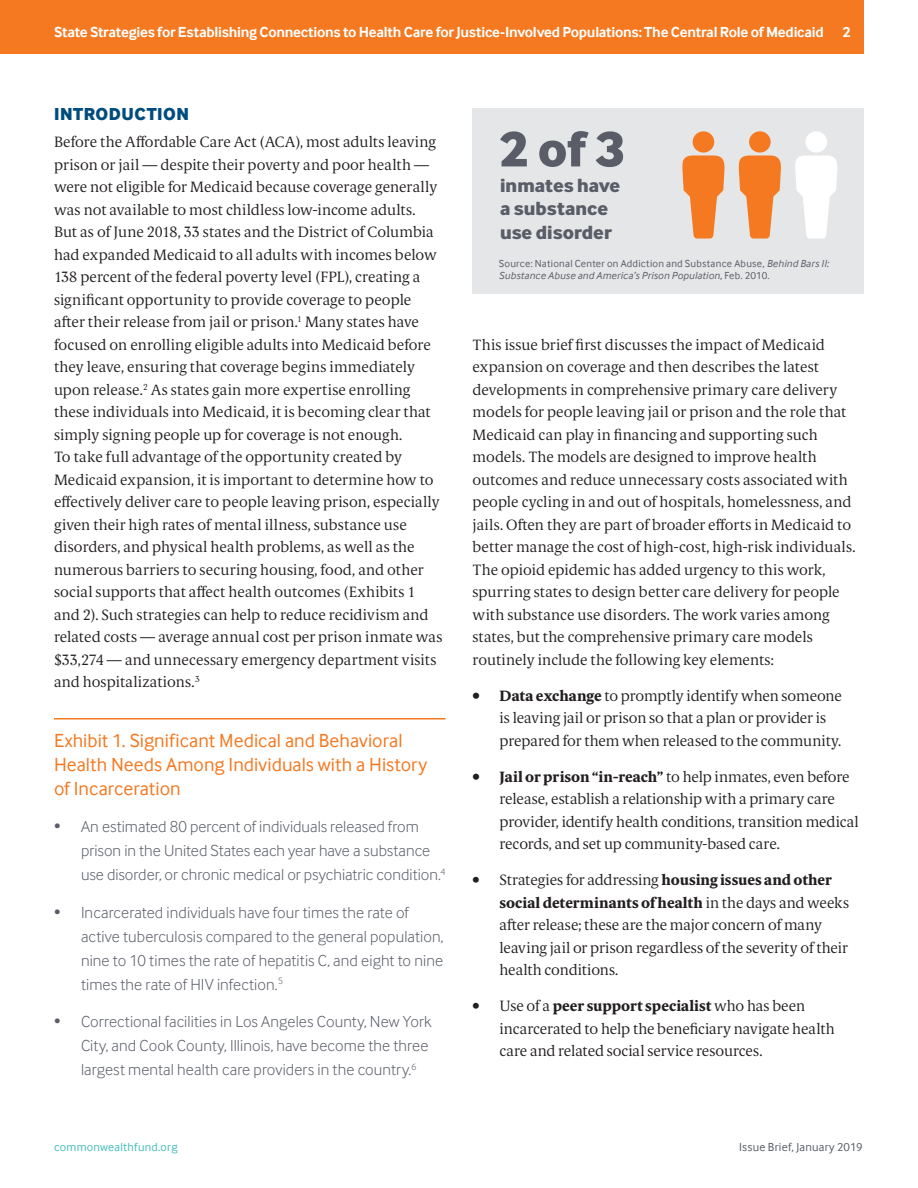
<style>
.page{position:relative;width:918px;height:1188px;background:#fff}
.page>*{position:absolute;margin:0;border:0;box-sizing:border-box;transform-origin:0 0}
.Sidebar_Body_Copy{font:52.05px "Inter Face X Bold";color:#5a5d67}
.Sidebar_Body_Copy-2{font:19.8px/23.1px "Inter Face X Bold";color:#5a5d67}
.Exhibit_Titles{font:19.5px/24px "Inter Face";color:#f47921}
.Heads_-_All_Caps{font:18px "Inter Face X Bold";letter-spacing:.03em;color:#014c7e}
.t1{font:300 16.5px/24px "Inter Face";letter-spacing:.005em;color:#5a5d67}
.Body_Copy_-_No_Inden{font:300 15px/22.5px "Berlingske Serif Text";color:#231f20}
.t2{font:700 15px "Inter Face";letter-spacing:-.02em;color:#fff}
.t3{font:12px "Inter Face";letter-spacing:.02em;color:#5a5d67}
.t4{font:12px "Inter Face";letter-spacing:.02em;color:#44bdbb}
.Table_Footnote{font:10.5px/12px "Inter Face";letter-spacing:.025em;color:#5a5d67}
.s1{font-style:italic}
.s2{font-weight:800}
</style>
<div class="page">
<div style="left:0;top:0;width:864px;height:54px;background:#f47921"></div>
<hr style="left:54px;top:718px;width:392px;height:2px;background:#f47921">
<div style="left:472px;top:108px;width:392px;height:186px;background:#e5e6e7"></div>
<div style="left:693px;top:131px;width:21px;height:22px;background:#f47921;border-radius:50%"></div>
<svg style="left:682px;top:155px;width:43px;height:84px"></svg>
<div style="left:749px;top:131px;width:22px;height:22px;background:#f47921;border-radius:50%"></div>
<svg style="left:739px;top:155px;width:42px;height:84px"></svg>
<div style="left:805px;top:131px;width:22px;height:22px;background:#fff;border-radius:50%"></div>
<svg style="left:795px;top:155px;width:42px;height:84px"></svg>
<p class="t2" style="left:54px;top:23px;width:798px">State Strategies for Establishing Connections to Health Care for Justice-Involved Populations: The Central Role of Medicaid 2</p>
<p class="Heads_-_All_Caps" style="left:54px;top:103px;width:137px">INTRODUCTION</p>
<p class="Body_Copy_-_No_Inden" style="left:54px;top:130px;width:390px">Before the Affordable Care Act (ACA), most adults leaving prison or jail — despite their poverty and poor health — were not eligible for Medicaid because coverage generally was not available to most childless low-income adults.<br>But as of June 2018, 33 states and the District of Columbia had expanded Medicaid to all adults with incomes below 138 percent of the federal poverty level (FPL), creating a significant opportunity to provide coverage to people after their release from jail or prison.<sup>1</sup> Many states have focused on enrolling eligible adults into Medicaid before they leave, ensuring that coverage begins immediately upon release.<sup>2</sup> As states gain more expertise enrolling these individuals into Medicaid, it is becoming clear that simply signing people up for coverage is not enough.<br>To take full advantage of the opportunity created by Medicaid expansion, it is important to determine how to effectively deliver care to people leaving prison, especially given their high rates of mental illness, substance use disorders, and physical health problems, as well as the numerous barriers to securing housing, food, and other social supports that affect health outcomes (Exhibits 1 and 2). Such strategies can help to reduce recidivism and related costs — average annual cost per prison inmate was $33,274 — and unnecessary emergency department visits and hospitalizations.<sup>3</sup></p>
<p class="Exhibit_Titles" style="left:54px;top:728px;width:375px">Exhibit 1. Significant Medical and Behavioral<br>Health Needs Among Individuals with a History of Incarceration</p>
<p class="t1" style="left:81px;top:814px;width:366px;text-indent:-27px">• An estimated 80 percent of individuals released from prison in the United States each year have a substance use disorder, or chronic medical or psychiatric condition.<sup>4</sup></p>
<p class="t1" style="left:81px;top:900px;width:364px;text-indent:-27px">• Incarcerated individuals have four times the rate of active tuberculosis compared to the general population, nine to 10 times the rate of hepatitis C, and eight to nine times the rate of HIV infection.<sup>5</sup></p>
<p class="t1" style="left:81px;top:1009px;width:352px;text-indent:-27px">• Correctional facilities in Los Angeles County, New York<br>City, and Cook County, Illinois, have become the three largest mental health care providers in the country.<sup>6</sup></p>
<p class="Sidebar_Body_Copy" style="left:499px;top:118px;width:128px">2 of 3</p>
<p class="Sidebar_Body_Copy-2" style="left:500px;top:174px;width:122px">inmates have a substance use disorder</p>
<p class="Table_Footnote" style="left:499px;top:258px;width:332px">Source: National Center on Addiction and Substance Abuse, <span class="s1">Behind Bars II:<br>Substance Abuse and America’s Prison Population</span>, Feb. 2010.</p>
<p class="Body_Copy_-_No_Inden" style="left:472px;top:333px;width:384px">This issue brief first discusses the impact of Medicaid expansion on coverage and then describes the latest developments in comprehensive primary care delivery models for people leaving jail or prison and the role that Medicaid can play in financing and supporting such models. The models are designed to improve health outcomes and reduce unnecessary costs associated with people cycling in and out of hospitals, homelessness, and jails. Often they are part of broader efforts in Medicaid to better manage the cost of high-cost, high-risk individuals.<br>The opioid epidemic has added urgency to this work, spurring states to design better care delivery for people with substance use disorders. The work varies among states, but the comprehensive primary care models routinely include the following key elements:</p>
<p class="Body_Copy_-_No_Inden" style="left:500px;top:684px;width:344px;text-indent:-27px"><span class="s2">• Data exchange</span> to promptly identify when someone is leaving jail or prison so that a plan or provider is prepared for them when released to the community.</p>
<p class="Body_Copy_-_No_Inden" style="left:500px;top:765px;width:361px;text-indent:-27px"><span class="s2">• Jail or prison “in-reach”</span> to help inmates, even before release, establish a relationship with a primary care provider, identify health conditions, transition medical records, and set up community-based care.</p>
<p class="Body_Copy_-_No_Inden" style="left:500px;top:868px;width:351px;text-indent:-27px">• Strategies for addressing <span class="s2">housing issues and other social determinants of health</span> in the days and weeks after release; these are the major concern of many leaving jail or prison regardless of the severity of their health conditions.</p>
<p class="Body_Copy_-_No_Inden" style="left:500px;top:994px;width:337px;text-indent:-27px">• Use of a <span class="s2">peer support specialist</span> who has been incarcerated to help the beneficiary navigate health care and related social service resources.</p>
<p class="t4" style="left:54px;top:1140px;width:125px">commonwealthfund.org</p>
<p class="t3" style="left:739px;top:1140px;width:125px">Issue Brief, January 2019</p>
</div>
